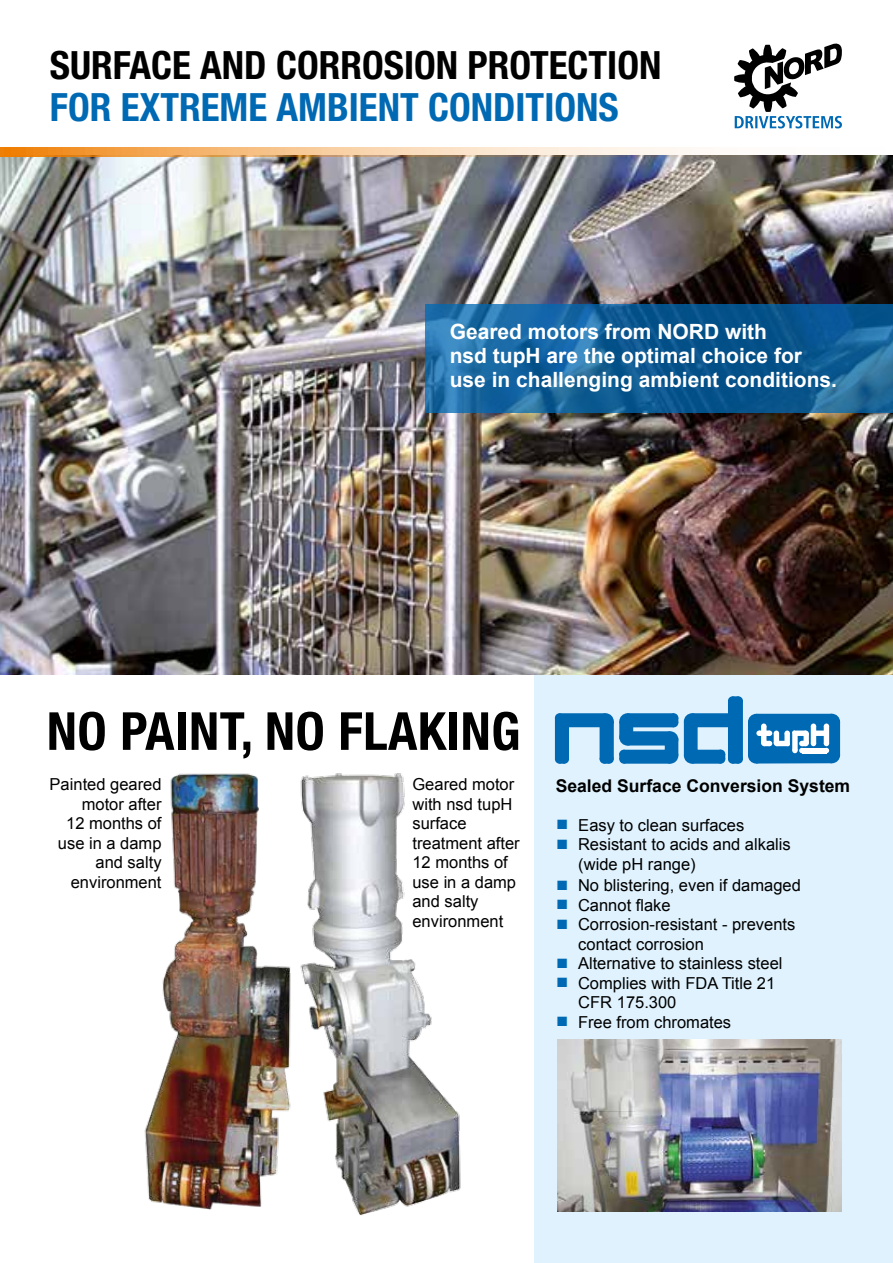
<style>
.page{position:relative;width:893px;height:1263px;background:#fff}
.page>*{position:absolute;margin:0;border:0;box-sizing:border-box;transform-origin:0 0}
.t1{font:700 condensed 52.5px "Helvetica Neue";letter-spacing:.01em;color:#000}
.t2{font:700 condensed 39px "Helvetica Neue";color:#000}
.t3{font:700 condensed 39px "Helvetica Neue";color:#0069b4}
.t4{font:700 21px/24px "Arial";color:#fff}
.t5{font:700 17.55px "Arial";color:#000}
.t6{font:16.5px/19.5px "Arial";color:#000}
.s1{color:#0069b4}
</style>
<div class="page">
<div style="left:535px;top:665px;width:358px;height:598px;background:#dff2fd"></div>
<img style="left:0;top:156px;width:893px;height:518px">
<svg style="left:734px;top:44px;width:108px;height:84px"></svg>
<svg style="left:0;top:148px;width:893px;height:8px"></svg>
<svg style="left:425px;top:304px;width:468px;height:108px;background:#146099"></svg>
<svg style="left:555px;top:713px;width:123px;height:51px"></svg>
<svg style="left:684px;top:696px;width:156px;height:68px"></svg>
<div style="left:802px;top:748px;width:24px;height:5px;background:#fff"></div>
<img style="left:301px;top:773px;width:160px;height:443px">
<img style="left:144px;top:773px;width:157px;height:437px">
<img style="left:557px;top:1039px;width:285px;height:173px">
<h2 class="t2" style="left:50px;top:42px;width:613px">SURFACE AND CORROSION PROTECTION</h2>
<h2 class="t3" style="left:50px;top:84px;width:570px">FOR EXTREME AMBIENT CONDITIONS</h2>
<p class="t4" style="left:450px;top:320px;width:389px">Geared motors from NORD with<br>nsd tupH are the optimal choice for use in challenging ambient conditions.</p>
<h1 class="t1" style="left:47px;top:699px;width:475px">NO PAINT, NO FLAKING</h1>
<p class="t6" style="left:50px;top:775px;width:113px;text-align:right">Painted geared motor after<br>12 months of use in a damp and salty environment</p>
<p class="t6" style="left:412px;top:775px;width:103px">Geared motor</p>
<p class="t5" style="left:556px;top:774px;width:296px">Sealed Surface Conversion System</p>
<p class="t6" style="left:412px;top:794px;width:109px">with nsd tupH surface treatment after<br>12 months of use in a damp and salty environment</p>
<p class="t6" style="left:557px;top:815px;width:189px"><span class="s1">■</span> Easy to clean surfaces</p>
<p class="t6" style="left:578px;top:835px;width:214px;text-indent:-21px"><span class="s1">■</span> Resistant to acids and alkalis (wide pH range)</p>
<p class="t6" style="left:557px;top:876px;width:245px"><span class="s1">■</span> No blistering, even if damaged</p>
<p class="t6" style="left:557px;top:895px;width:115px"><span class="s1">■</span> Cannot flake</p>
<p class="t6" style="left:578px;top:915px;width:219px;text-indent:-21px"><span class="s1">■</span> Corrosion-resistant - prevents contact corrosion</p>
<p class="t6" style="left:557px;top:954px;width:227px"><span class="s1">■</span> Alternative to stainless steel</p>
<p class="t6" style="left:578px;top:973px;width:198px;text-indent:-21px"><span class="s1">■</span> Complies with FDA Title 21<br>CFR 175.300</p>
<p class="t6" style="left:557px;top:1012px;width:176px"><span class="s1">■</span> Free from chromates</p>
</div>
